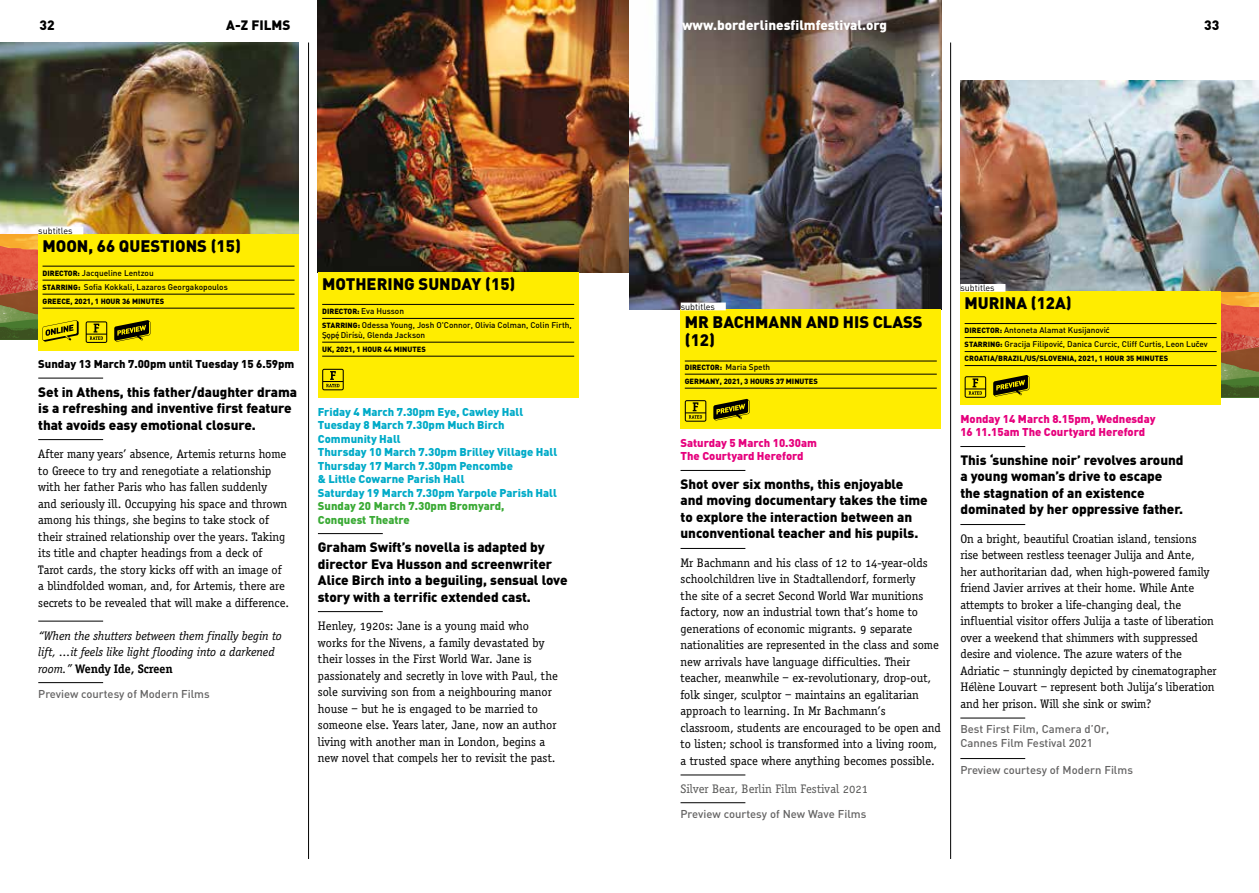
<style>
.page{position:relative;width:1259px;height:893px;background:#fff}
.page>*{position:absolute;margin:0;border:0;box-sizing:border-box;transform-origin:0 0}
.t1{font:900 16.5px/18px "DIN";color:#000}
.t2{font:900 13.5px/16.5px "DIN";letter-spacing:-.005em;color:#000}
.t3{font:900 13.5px "DIN";color:#fff}
.t4{font:12.75px/16.5px "Correspondence Serif";color:#000}
.t5{font:italic 12.75px/16.5px "Correspondence Serif";letter-spacing:-.005em;color:#000}
.t6{font:12.75px "Correspondence Serif";color:#575756}
.t7{font:900 11.25px/13.5px "DIN";color:#00abc8}
.t8{font:500 11.25px/13.5px "DIN";color:#646363}
.t9{font:900 11.25px/13.5px "DIN";color:#e6007d}
.t10{font:900 11.25px/13.5px "DIN";color:#3aaa35}
.t11{font:900 11.25px "DIN";color:#000}
.t12{font:9px "DIN";color:#000}
.t13{font:500 8.25px/14px "DIN";color:#000}
.t14{font:900 7.5px "DIN";color:#000}
.s1{font-weight:900;font-size:7.5px}
.s2{font-weight:700;font-style:normal}
.s3{font-weight:500;font-size:8.25px}
.s4{font-family:"DIN Alternate";font-weight:700}
</style>
<div class="page">
<hr style="left:38px;top:378px;width:65px;height:1px;background:#000">
<hr style="left:38px;top:439px;width:65px;height:1px;background:#000">
<hr style="left:38px;top:621px;width:65px;height:1px;background:#000">
<hr style="left:38px;top:682px;width:65px;height:1px;background:#000">
<img style="left:0;top:43px;width:299px;height:191px">
<div style="left:38px;top:234px;width:261px;height:116px;background:#ffed00"></div>
<hr style="left:43px;top:266px;width:251px;height:1px;background:#000">
<hr style="left:43px;top:280px;width:251px;height:1px;background:#000">
<hr style="left:43px;top:294px;width:251px;height:1px;background:#000">
<hr style="left:43px;top:308px;width:251px;height:1px;background:#000">
<div style="left:38px;top:227px;width:45px;height:7px;background:#fff"></div>
<svg style="left:0;top:234px;width:79px;height:108px"></svg>
<svg style="left:86px;top:321px;width:21px;height:22px"></svg>
<svg style="left:114px;top:320px;width:36px;height:22px"></svg>
<hr style="left:318px;top:533px;width:65px;height:1px;background:#000">
<hr style="left:318px;top:611px;width:65px;height:1px;background:#000">
<img style="left:318px;top:0;width:311px;height:272px">
<div style="left:318px;top:272px;width:260px;height:126px;background:#ffed00"></div>
<hr style="left:322px;top:304px;width:252px;height:1px;background:#000">
<hr style="left:322px;top:318px;width:252px;height:1px;background:#000">
<hr style="left:322px;top:342px;width:252px;height:1px;background:#000">
<hr style="left:322px;top:356px;width:252px;height:1px;background:#000">
<svg style="left:322px;top:369px;width:22px;height:21px"></svg>
<svg style="left:1221px;top:291px;width:38px;height:86px;background:#c46a3d"></svg>
<img style="left:1221px;top:377px;width:38px;height:20px">
<hr style="left:680px;top:470px;width:65px;height:1px;background:#000">
<hr style="left:680px;top:548px;width:65px;height:1px;background:#000">
<hr style="left:680px;top:775px;width:65px;height:1px;background:#000">
<hr style="left:680px;top:802px;width:65px;height:1px;background:#000">
<img style="left:629px;top:0;width:312px;height:310px">
<div style="left:680px;top:310px;width:261px;height:119px;background:#ffed00"></div>
<hr style="left:685px;top:361px;width:251px;height:1px;background:#000">
<hr style="left:685px;top:374px;width:251px;height:1px;background:#000">
<hr style="left:685px;top:388px;width:251px;height:1px;background:#000">
<hr style="left:950px;top:43px;width:1px;height:816px;background:#000">
<hr style="left:960px;top:446px;width:65px;height:1px;background:#000">
<hr style="left:960px;top:524px;width:65px;height:1px;background:#000">
<hr style="left:960px;top:718px;width:65px;height:1px;background:#000">
<hr style="left:960px;top:758px;width:65px;height:1px;background:#000">
<img style="left:960px;top:81px;width:299px;height:210px">
<div style="left:960px;top:291px;width:261px;height:114px;background:#ffed00"></div>
<hr style="left:964px;top:323px;width:252px;height:1px;background:#000">
<hr style="left:964px;top:337px;width:252px;height:1px;background:#000">
<hr style="left:964px;top:351px;width:252px;height:1px;background:#000">
<hr style="left:964px;top:365px;width:252px;height:1px;background:#000">
<div style="left:681px;top:303px;width:45px;height:7px;background:#fff"></div>
<div style="left:960px;top:284px;width:45px;height:8px;background:#fff"></div>
<svg style="left:685px;top:400px;width:21px;height:22px"></svg>
<svg style="left:713px;top:399px;width:36px;height:21px"></svg>
<svg style="left:964px;top:376px;width:22px;height:22px"></svg>
<svg style="left:993px;top:375px;width:36px;height:21px"></svg>
<hr style="left:308px;top:43px;width:1px;height:816px;background:#000">
<p class="t2" style="left:40px;top:16px;width:17px">32</p>
<p class="t2" style="left:226px;top:16px;width:66px">A-Z FILMS</p>
<p class="t3" style="left:682px;top:16px;width:207px">www.borderlinesfilmfestival.org</p>
<p class="t2" style="left:1204px;top:16px;width:17px">33</p>
<p class="t12" style="left:38px;top:225px;width:36px">subtitles</p>
<p class="t1" style="left:43px;top:236px;width:200px">MOON, 66 QUESTIONS (15)</p>
<p class="t13" style="left:43px;top:265px;width:187px"><span class="s1">DIRECTOR:</span> Jacqueline Lentzou<br><span class="s1">STARRING:</span> Sofia Kokkali, Lazaros Georgakopoulos</p>
<p class="t14" style="left:43px;top:296px;width:123px">GREECE, 2021, 1 HOUR 36 MINUTES</p>
<p class="t11" style="left:38px;top:356px;width:258px">Sunday 13 March 7.00pm until Tuesday 15 6.59pm</p>
<p class="t2" style="left:38px;top:383px;width:260px">Set in Athens, this father/daughter drama is a refreshing and inventive first feature that avoids easy emotional closure.</p>
<p class="t4" style="left:38px;top:446px;width:252px">After many years’ absence, Artemis returns home to Greece to try and renegotiate a relationship with her father Paris who has fallen suddenly<br>and seriously ill. Occupying his space and thrown among his things, she begins to take stock of their strained relationship over the years. Taking its title and chapter headings from a deck of Tarot cards, the story kicks off with an image of a blindfolded woman, and, for Artemis, there are secrets to be revealed that will make a difference.</p>
<p class="t5" style="left:38px;top:627px;width:245px">“When the shutters between them finally begin to lift, …it feels like light flooding into a darkened room.” <span class="s2">Wendy Ide, Screen</span></p>
<p class="t8" style="left:38px;top:687px;width:173px">Preview courtesy of Modern Films</p>
<p class="t1" style="left:322px;top:274px;width:195px">MOTHERING SUNDAY (15)</p>
<p class="t14" style="left:322px;top:306px;width:83px">DIRECTOR: <span class="s3">Eva Husson</span></p>
<p class="t13" style="left:322px;top:320px;width:251px;line-height:9.8px"><span class="s1">STARRING:</span> Odessa Young, Josh O'Connor, Olivia Colman, Colin Firth,<br>S·o·pé· Dìrísù, Glenda Jackson</p>
<p class="t14" style="left:322px;top:344px;width:105px">UK, 2021, 1 HOUR 44 MINUTES</p>
<p class="t7" style="left:318px;top:404px;width:241px">Friday 4 March 7.30pm Eye, Cawley Hall Tuesday 8 March 7.30pm Much Birch Community Hall<br>Thursday 10 March 7.30pm Brilley Village Hall Thursday 17 March 7.30pm Pencombe<br>&amp; Little Cowarne Parish Hall<br>Saturday 19 March 7.30pm Yarpole Parish Hall</p>
<p class="t10" style="left:318px;top:499px;width:188px">Sunday 20 March 7.30pm Bromyard,<br>Conquest Theatre</p>
<p class="t2" style="left:318px;top:538px;width:251px">Graham Swift’s novella is adapted by director Eva Husson and screenwriter Alice Birch into a beguiling, sensual love story with a terrific extended cast.</p>
<p class="t4" style="left:318px;top:618px;width:241px">Henley, 1920s: Jane is a young maid who works for the Nivens, a family devastated by their losses in the First World War. Jane is passionately and secretly in love with Paul, the sole surviving son from a neighbouring manor house – but he is engaged to be married to someone else. Years later, Jane, now an author living with another man in London, begins a new novel that compels her to revisit the past.</p>
<p class="t12" style="left:681px;top:301px;width:36px">subtitles</p>
<p class="t1" style="left:685px;top:312px;width:239px">MR BACHMANN AND HIS CLASS (12)</p>
<p class="t13" style="left:685px;top:359px;width:87px"><span class="s1">DIRECTOR:</span> Maria Speth</p>
<p class="t14" style="left:685px;top:376px;width:135px">GERMANY, 2021, 3 HOURS 37 MINUTES</p>
<p class="t9" style="left:680px;top:435px;width:138px">Saturday 5 March 10.30am<br>The Courtyard Hereford</p>
<p class="t2" style="left:680px;top:475px;width:249px">Shot over six months, this enjoyable and moving documentary takes the time to explore the interaction between an unconventional teacher and his pupils.</p>
<p class="t4" style="left:680px;top:555px;width:262px">Mr Bachmann and his class of 12 to 14-year-olds schoolchildren live in Stadtallendorf, formerly<br>the site of a secret Second World War munitions factory, now an industrial town that’s home to generations of economic migrants. 9 separate nationalities are represented in the class and some new arrivals have language difficulties. Their teacher, meanwhile – ex-revolutionary, drop-out, folk singer, sculptor – maintains an egalitarian approach to learning. In Mr Bachmann’s classroom, students are encouraged to be open and to listen; school is transformed into a living room, a trusted space where anything becomes possible.</p>
<p class="t6" style="left:680px;top:781px;width:189px">Silver Bear, Berlin Film Festival 2021</p>
<p class="t8" style="left:680px;top:807px;width:187px">Preview courtesy of New Wave Films</p>
<p class="t12" style="left:960px;top:282px;width:36px">subtitles</p>
<p class="t1" style="left:964px;top:293px;width:109px">MURINA (12A)</p>
<p class="t13" style="left:964px;top:323px;width:244px"><span class="s1">DIRECTOR:</span> Antoneta Alamat Kusijanovi<span class="s4">ć<br></span><span class="s1">STARRING:</span> Gracija Filipovi<span class="s4">ć</span>, Danica Curcic, Cliff Curtis, Leon Lu<span class="s4">č</span>ev</p>
<p class="t14" style="left:964px;top:353px;width:205px">CROATIA/BRAZIL/US/SLOVENIA, 2021, 1 HOUR 35 MINUTES</p>
<p class="t9" style="left:960px;top:412px;width:197px">Monday 14 March 8.15pm, Wednesday<br>16 11.15am The Courtyard Hereford</p>
<p class="t2" style="left:960px;top:451px;width:225px">This ‘sunshine noir’ revolves around a young woman’s drive to escape the stagnation of an existence dominated by her oppressive father.</p>
<p class="t4" style="left:960px;top:531px;width:258px">On a bright, beautiful Croatian island, tensions rise between restless teenager Julija and Ante,<br>her authoritarian dad, when high-powered family friend Javier arrives at their home. While Ante attempts to broker a life-changing deal, the influential visitor offers Julija a taste of liberation over a weekend that shimmers with suppressed desire and violence. The azure waters of the Adriatic – stunningly depicted by cinematographer Hélène Louvart – represent both Julija’s liberation and her prison. Will she sink or swim?</p>
<p class="t8" style="left:960px;top:722px;width:150px">Best First Film, Camera d’Or,<br>Cannes Film Festival 2021</p>
<p class="t8" style="left:960px;top:763px;width:174px">Preview courtesy of Modern Films</p>
</div>
